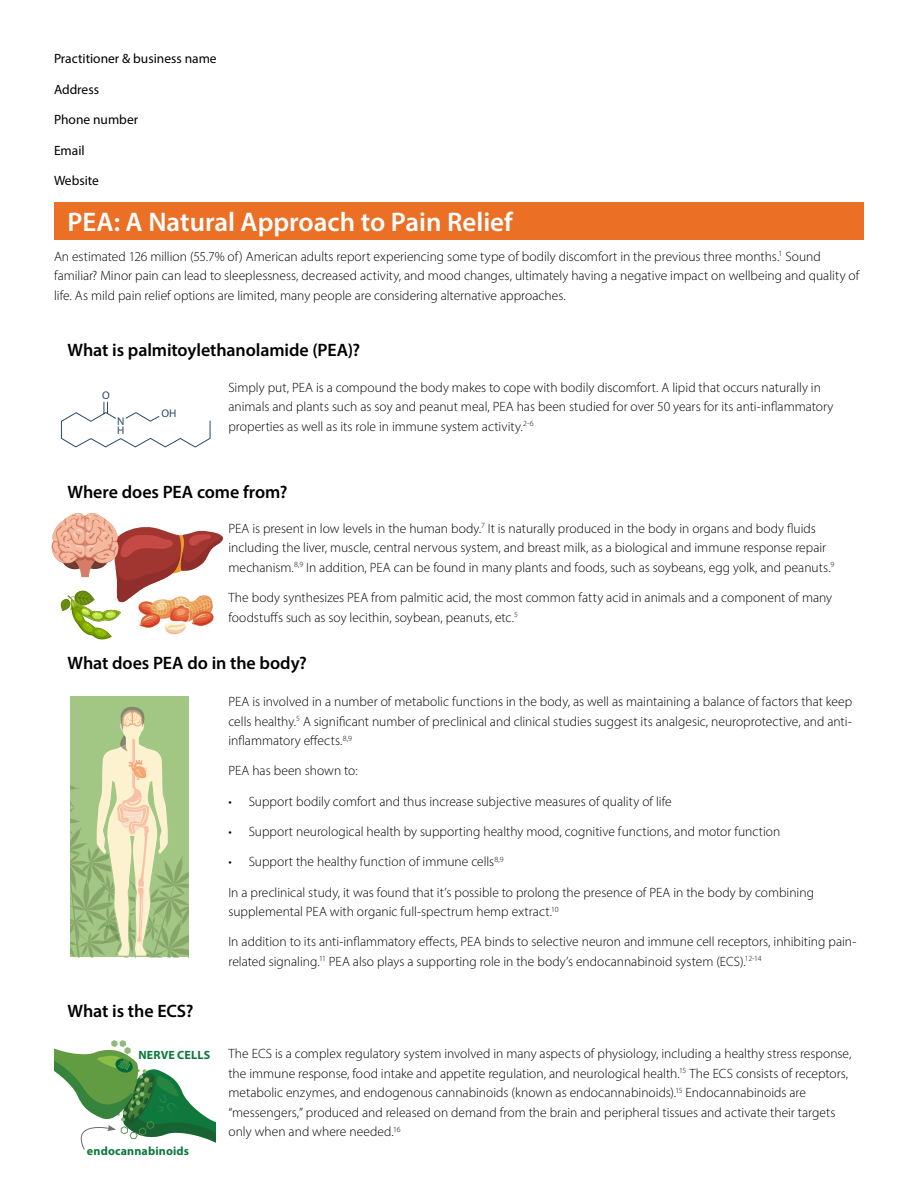
<style>
.page{position:relative;width:918px;height:1188px;background:#fff}
.page>*{position:absolute;margin:0;border:0;box-sizing:border-box;transform-origin:0 0}
.t1{font:600 27px "Myriad Pro";color:#fff}
.t2{font:600 18px "Myriad Pro";letter-spacing:-.005em;color:#000}
.t3{font:300 13.5px/19.5px "Myriad Pro";color:#000}
.t4{font:13.5px "Myriad Pro";color:#000}
.t5{font:700 12px "Myriad Pro";letter-spacing:.015em;color:#0d783c}
.t6{font:11.1px/9.4px "Myriad Pro";color:#284a70}
</style>
<div class="page">
<div style="left:54px;top:202px;width:810px;height:38px;background:#eb6f25"></div>
<svg style="left:61px;top:401px;width:150px;height:47px"></svg>
<svg style="left:51px;top:513px;width:172px;height:127px"></svg>
<div style="left:70px;top:697px;width:119px;height:260px;background:#a2c683"></div>
<svg style="left:70px;top:707px;width:119px;height:250px"></svg>
<svg style="left:54px;top:1040px;width:162px;height:110px"></svg>
<p class="t4" style="left:54px;top:50px;width:164px">Practitioner &amp; business name</p>
<p class="t4" style="left:54px;top:81px;width:47px">Address</p>
<p class="t4" style="left:54px;top:111px;width:86px">Phone number</p>
<p class="t4" style="left:54px;top:142px;width:32px">Email</p>
<p class="t4" style="left:54px;top:172px;width:47px">Website</p>
<h1 class="t1" style="left:68px;top:205px;width:447px">PEA: A Natural Approach to Pain Relief</h1>
<p class="t3" style="left:54px;top:246px;width:807px">An estimated 126 million (55.7% of) American adults report experiencing some type of bodily discomfort in the previous three months.<sup>1</sup> Sound familiar? Minor pain can lead to sleeplessness, decreased activity, and mood changes, ultimately having a negative impact on wellbeing and quality of life. As mild pain relief options are limited, many people are considering alternative approaches.</p>
<h2 class="t2" style="left:68px;top:339px;width:294px">What is palmitoylethanolamide (PEA)?</h2>
<p class="t3" style="left:228px;top:378px;width:606px">Simply put, PEA is a compound the body makes to cope with bodily discomfort. A lipid that occurs naturally in animals and plants such as soy and peanut meal, PEA has been studied for over 50 years for its anti-inflammatory properties as well as its role in immune system activity.<sup>2-6</sup></p>
<p class="t6" style="left:102px;top:391px;width:9px">O</p>
<p class="t6" style="left:162px;top:408px;width:16px">OH</p>
<p class="t6" style="left:117px;top:416px;width:9px">N<br>H</p>
<h2 class="t2" style="left:68px;top:480px;width:221px">Where does PEA come from?</h2>
<p class="t3" style="left:228px;top:519px;width:607px">PEA is present in low levels in the human body.<sup>7</sup> It is naturally produced in the body in organs and body fluids including the liver, muscle, central nervous system, and breast milk, as a biological and immune response repair mechanism.<sup>8,9</sup> In addition, PEA can be found in many plants and foods, such as soybeans, egg yolk, and peanuts.<sup>9</sup></p>
<p class="t3" style="left:228px;top:588px;width:605px">The body synthesizes PEA from palmitic acid, the most common fatty acid in animals and a component of many foodstuffs such as soy lecithin, soybean, peanuts, etc.<sup>5</sup></p>
<h2 class="t2" style="left:68px;top:652px;width:241px">What does PEA do in the body?</h2>
<p class="t3" style="left:228px;top:692px;width:625px;text-align:justify">PEA is involved in a number of metabolic functions in the body, as well as maintaining a balance of factors that keep cells healthy.<sup>5</sup> A significant number of preclinical and clinical studies suggest its analgesic, neuroprotective, and anti&shy;inflammatory effects.<sup>8,9</sup></p>
<p class="t3" style="left:228px;top:761px;width:131px">PEA has been shown to:</p>
<p class="t3" style="left:228px;top:791px;width:445px">• Support bodily comfort and thus increase subjective measures of quality of life</p>
<p class="t3" style="left:228px;top:822px;width:553px">• Support neurological health by supporting healthy mood, cognitive functions, and motor function</p>
<p class="t3" style="left:228px;top:852px;width:277px">• Support the healthy function of immune cells<sup>8,9</sup></p>
<p class="t3" style="left:228px;top:882px;width:587px">In a preclinical study, it was found that it’s possible to prolong the presence of PEA in the body by combining supplemental PEA with organic full-spectrum hemp extract.<sup>10</sup></p>
<p class="t3" style="left:228px;top:932px;width:629px">In addition to its anti-inflammatory effects, PEA binds to selective neuron and immune cell receptors, inhibiting pain&shy;related signaling.<sup>11</sup> PEA also plays a supporting role in the body’s endocannabinoid system (ECS).<sup>12-14</sup></p>
<h2 class="t2" style="left:67px;top:1000px;width:128px">What is the ECS?</h2>
<p class="t3" style="left:228px;top:1044px;width:624px">The ECS is a complex regulatory system involved in many aspects of physiology, including a healthy stress response, the immune response, food intake and appetite regulation, and neurological health.<sup>15</sup> The ECS consists of receptors, metabolic enzymes, and endogenous cannabinoids (known as endocannabinoids).<sup>15</sup> Endocannabinoids are “messengers,” produced and released on demand from the brain and peripheral tissues and activate their targets only when and where needed.<sup>16</sup></p>
<p class="t5" style="left:138px;top:1047px;width:73px">NERVE CELLS</p>
<p class="t5" style="left:87px;top:1143px;width:104px">endocannabinoids</p>
</div>
